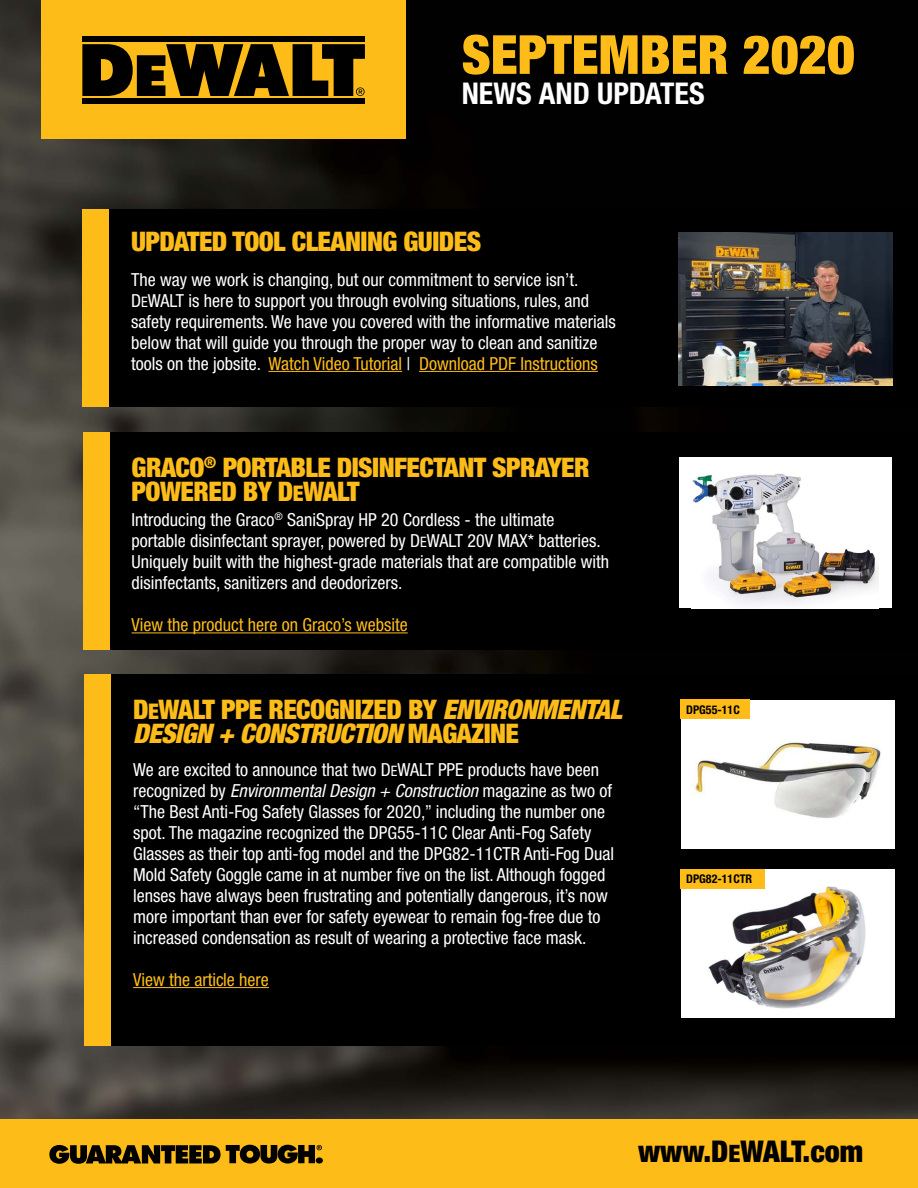
<style>
.page{position:relative;width:918px;height:1188px;background:#fff}
.page>*{position:absolute;margin:0;border:0;box-sizing:border-box;transform-origin:0 0}
.t1{font:900 condensed 54px "Helvetica Neue LT Std";color:#febc18}
.t2{font:900 condensed 30px "Helvetica Neue LT Std";color:#000}
.t3{font:700 condensed 30px "Helvetica Neue LT Std";color:#fff}
.t4{font:900 condensed 27px/24px "Helvetica Neue LT Std";letter-spacing:-.02em;color:#febc18}
.t5{font:italic 900 condensed 27px/24px "Helvetica Neue LT Std";letter-spacing:-.02em;color:#febc18}
.t6{font:condensed 18px/21px "Helvetica Neue LT Std";color:#fff}
.t7{font:condensed 18px "Helvetica Neue LT Std";color:#febc18}
.t8{font:700 condensed 12px "Helvetica Neue LT Std";color:#000}
.s1{font-size:14.4px}
.s2{color:#febc18}
.s3{font-size:21.6px}
.s4{font-style:normal}
.s5{font-style:normal;font-size:21.6px}
.s6{font-style:italic}
.s7{font-size:24px}
</style>
<div class="page">
<img style="left:0;top:0;width:918px;height:1120px">
<div style="left:41px;top:0;width:365px;height:139px;background:#febc18"></div>
<div style="left:82px;top:99px;width:283px;height:5px;background:#000"></div>
<div style="left:82px;top:36px;width:283px;height:6px;background:#000"></div>
<svg style="left:82px;top:44px;width:283px;height:52px"></svg>
<div style="left:0;top:1120px;width:918px;height:68px;background:#febc18"></div>
<svg style="left:49px;top:1145px;width:274px;height:19px"></svg>
<div style="left:82px;top:210px;width:836px;height:197px;background:#000"></div>
<div style="left:82px;top:210px;width:28px;height:197px;background:#febc18"></div>
<hr style="left:268px;top:371px;width:134px;height:1px;background:#febc18">
<hr style="left:419px;top:371px;width:179px;height:1px;background:#febc18">
<img style="left:679px;top:232px;width:213px;height:153px">
<div style="left:83px;top:432px;width:835px;height:218px;background:#000"></div>
<div style="left:83px;top:432px;width:27px;height:218px;background:#febc18"></div>
<hr style="left:132px;top:632px;width:276px;height:1px;background:#febc18">
<div style="left:679px;top:458px;width:213px;height:150px;background:#fff"></div>
<img style="left:692px;top:474px;width:187px;height:130px">
<div style="left:84px;top:674px;width:834px;height:372px;background:#000"></div>
<div style="left:84px;top:674px;width:27px;height:372px;background:#febc18"></div>
<hr style="left:133px;top:987px;width:136px;height:1px;background:#febc18">
<div style="left:681px;top:700px;width:213px;height:148px;background:#fff"></div>
<img style="left:693px;top:741px;width:188px;height:77px">
<div style="left:681px;top:700px;width:69px;height:19px;background:#febc18"></div>
<div style="left:681px;top:870px;width:213px;height:148px;background:#fff"></div>
<img style="left:708px;top:886px;width:158px;height:123px">
<div style="left:681px;top:870px;width:84px;height:19px;background:#febc18"></div>
<h1 class="t1" style="left:462px;top:21px;width:395px">SEPTEMBER 2020</h1>
<h2 class="t3" style="left:462px;top:75px;width:244px">NEWS AND UPDATES</h2>
<h3 class="t4" style="left:131px;top:229px;width:352px">UPDATED TOOL CLEANING GUIDES</h3>
<p class="t6" style="left:131px;top:269px;width:486px">The way we work is changing, but our commitment to service isn’t.<br>D<span class="s1">E</span>WALT is here to support you through evolving situations, rules, and safety requirements. We have you covered with the informative materials below that will guide you through the proper way to clean and sanitize tools on the jobsite. <span class="s2">Watch Video Tutorial</span> | <span class="s2">Download PDF Instructions</span></p>
<h3 class="t4" style="left:132px;top:455px;width:460px">GRACO<sup>®</sup> PORTABLE DISINFECTANT SPRAYER<br>POWERED BY D<span class="s3">E</span>WALT</h3>
<p class="t6" style="left:132px;top:509px;width:479px">Introducing the Graco<sup>®</sup> SaniSpray HP 20 Cordless - the ultimate portable disinfectant sprayer, powered by D<span class="s1">E</span>WALT 20V MAX* batteries.<br>Uniquely built with the highest-grade materials that are compatible with disinfectants, sanitizers and deodorizers.</p>
<p class="t7" style="left:132px;top:614px;width:278px">View the product here on Graco’s website</p>
<h3 class="t5" style="left:133px;top:698px;width:490px"><span class="s4">D</span><span class="s5">E</span><span class="s4">WALT PPE RECOGNIZED BY</span> ENVIRONMENTAL<br>DESIGN + CONSTRUCTION <span class="s4">MAGAZINE</span></h3>
<p class="t6" style="left:133px;top:759px;width:482px">We are excited to announce that two D<span class="s1">E</span>WALT PPE products have been recognized by <span class="s6">Environmental Design + Construction</span> magazine as two of “The Best Anti-Fog Safety Glasses for 2020,” including the number one spot. The magazine recognized the DPG55-11C Clear Anti-Fog Safety Glasses as their top anti-fog model and the DPG82-11CTR Anti-Fog Dual Mold Safety Goggle came in at number five on the list. Although fogged lenses have always been frustrating and potentially dangerous, it’s now more important than ever for safety eyewear to remain fog-free due to increased condensation as result of wearing a protective face mask.</p>
<p class="t7" style="left:133px;top:969px;width:137px">View the article here</p>
<p class="t8" style="left:686px;top:703px;width:55px">DPG55-11C</p>
<p class="t8" style="left:686px;top:872px;width:68px">DPG82-11CTR</p>
<h2 class="t2" style="left:638px;top:1133px;width:227px">www.D<span class="s7">E</span>WALT.com</h2>
</div>
